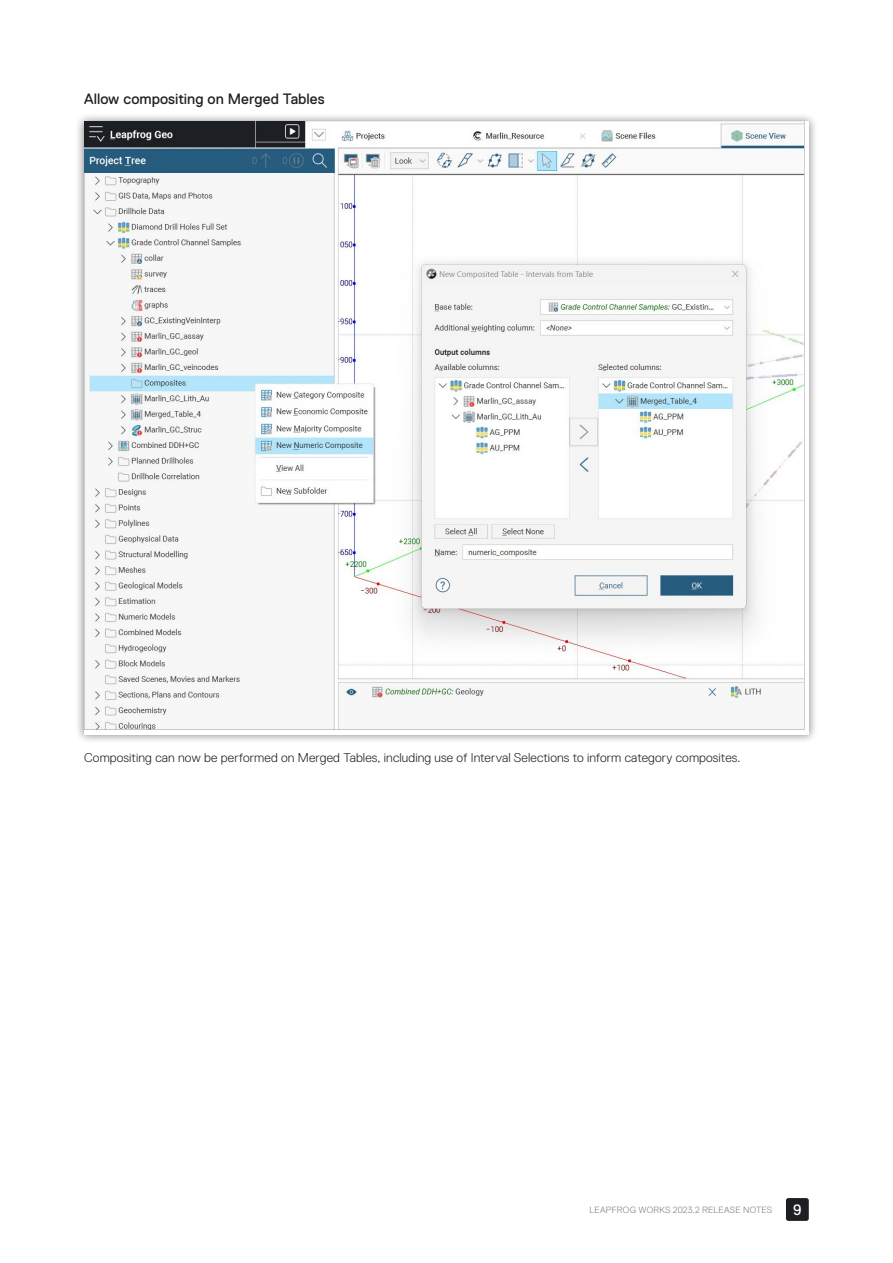
<style>
.page{position:relative;width:893px;height:1263px;background:#fff}
.page>*{position:absolute;margin:0;border:0;box-sizing:border-box;transform-origin:0 0}
.t1{font:15px "Replica Pro";letter-spacing:.005em;color:#1d1f23}
.t2{font:15px "Replica Pro";color:#fff}
.t3{font:300 12.75px "Replica Pro";letter-spacing:.01em;color:#1d1f23}
.t4{font:300 9px "Replica Pro";letter-spacing:.025em;color:#77797b}
</style>
<div class="page">
<div style="left:786px;top:1198px;width:23px;height:23px;background:#1d1f23;border-radius:2px"></div>
<div style="left:75px;top:112px;width:743px;height:632px;background:#000;opacity:.5"></div>
<img style="left:84px;top:121px;width:725px;height:614px">
<p class="t1" style="left:84px;top:91px;width:242px">Allow compositing on Merged Tables</p>
<p class="t3" style="left:84px;top:750px;width:658px">Compositing can now be performed on Merged Tables, including use of Interval Selections to inform category composites.</p>
<p class="t4" style="left:590px;top:1204px;width:184px">LEAPFROG WORKS 2023.2 RELEASE NOTES</p>
<p class="t2" style="left:793px;top:1201px;width:10px">9</p>
</div>
